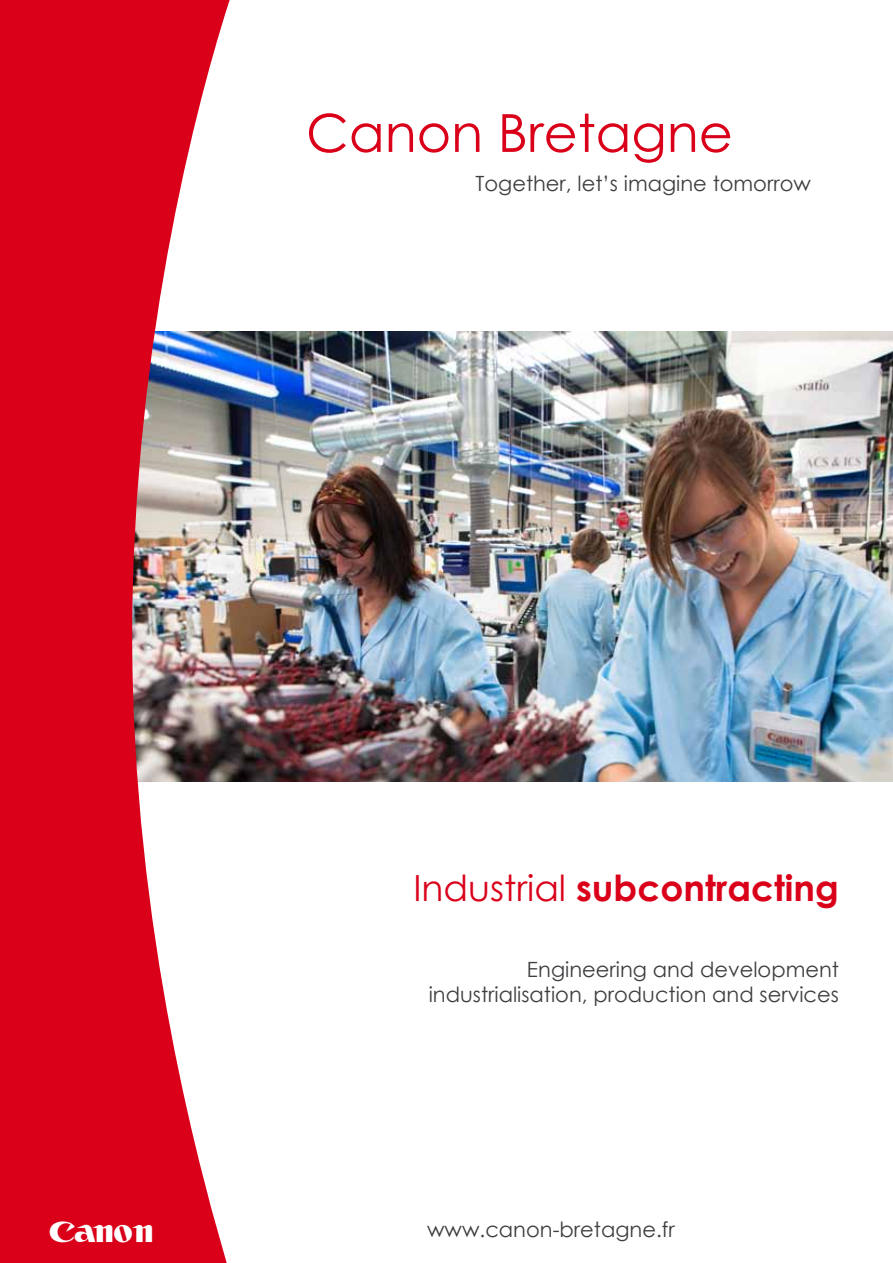
<style>
.page{position:relative;width:893px;height:1263px;background:#fff}
.page>*{position:absolute;margin:0;border:0;box-sizing:border-box;transform-origin:0 0}
.t1{font:52.5px "Century Gothic";color:#da001a}
.t2{font:700 36px "Century Gothic";color:#da001a}
.t3{font:21px/25.2px "Century Gothic";color:#3e3d40;text-align:right}
.t4{font:21px "Canon Logo CB";color:#fff}
.s1{font-weight:400}
</style>
<div class="page">
<img style="left:235px;top:331px;width:658px;height:450px">
<svg style="left:0;top:0;width:235px;height:1263px;fill:#da001a"></svg>
<h1 class="t1" style="left:306px;top:96px;width:428px">Canon Bretagne</h1>
<p class="t3" style="left:476px;top:171px;width:337px">Together, let’s imagine tomorrow</p>
<p class="t4" style="left:50px;top:1222px;width:106px">CANON</p>
<h2 class="t2" style="left:413px;top:861px;width:427px"><span class="s1">Industrial</span> subcontracting</h2>
<p class="t3" style="left:429px;top:956px;width:412px">Engineering and development industrialisation, production and services</p>
<p class="t3" style="left:427px;top:1217px;width:249px">www.canon-bretagne.fr</p>
</div>
